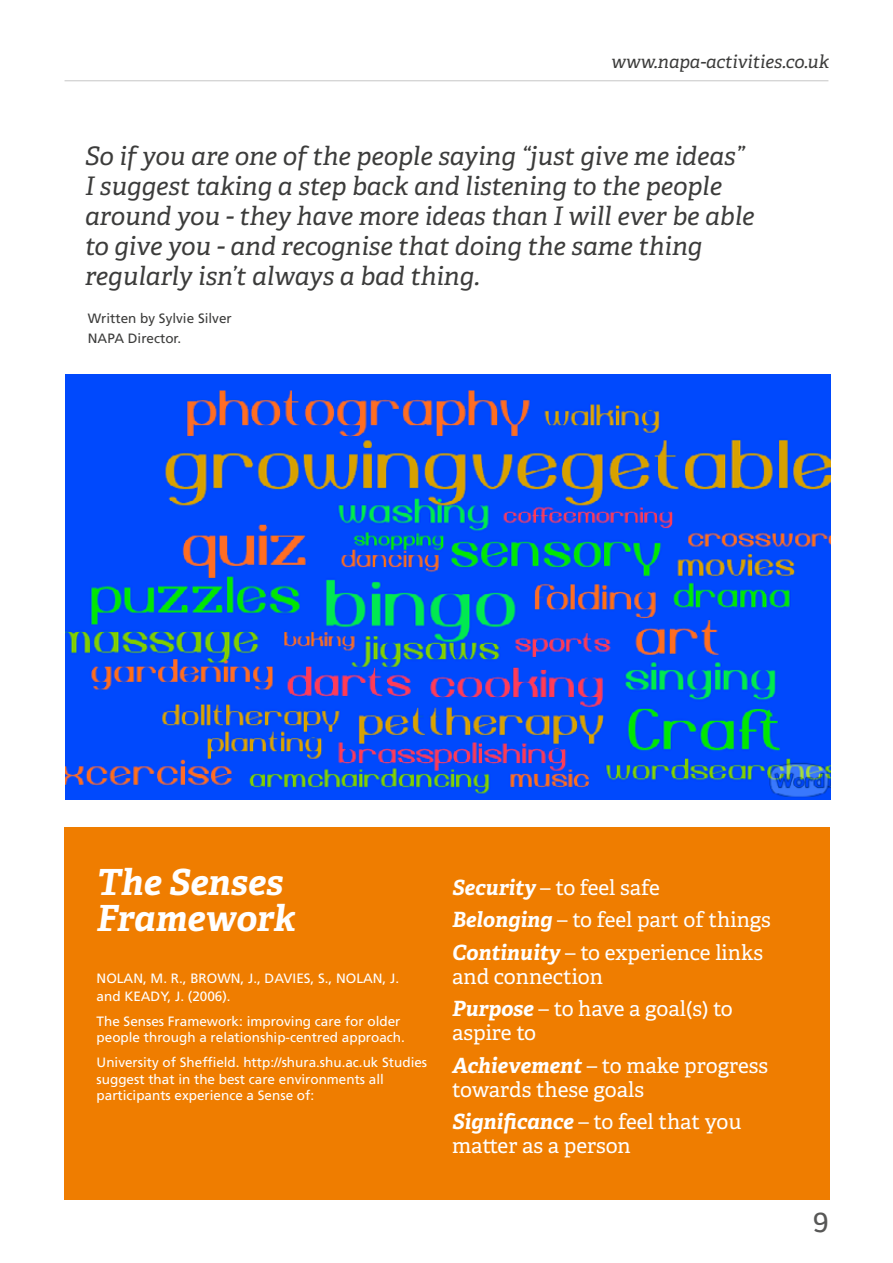
<style>
.page{position:relative;width:893px;height:1263px;background:#fff}
.page>*{position:absolute;margin:0;border:0;box-sizing:border-box;transform-origin:0 0}
.t1{font:italic 700 36px/36px "Adelle";color:#fff}
.t2{font:30px "Adelle";color:#575756}
.t3{font:italic 25.5px/30px "Adelle";color:#3c3c3b}
.t4{font:21px/32.5px "Adelle";color:#fff}
.t5{font:italic 18px "Adelle";color:#3c3c3b}
.t6{font:13.5px/16.5px "Frutiger LT Com";color:#fff}
.t7{font:13.5px/20.7px "Frutiger LT Com";color:#3c3c3b}
.s1{font-weight:700;font-style:italic}
</style>
<div class="page">
<hr style="left:65px;top:80px;width:763px;height:1px;background:#c6c6c6">
<div style="left:64px;top:827px;width:765px;height:373px;background:#ef7d00"></div>
<img style="left:65px;top:374px;width:766px;height:425px">
<h3 class="t5" style="left:611px;top:49px;width:219px">www.napa-activities.co.uk</h3>
<p class="t3" style="left:85px;top:139px;width:671px">So if you are one of the people saying “just give me ideas” I suggest taking a step back and listening to the people around you - they have more ideas than I will ever be able to give you - and recognise that doing the same thing regularly isn’t always a bad thing.</p>
<p class="t7" style="left:88px;top:308px;width:145px">Written by Sylvie Silver<br>NAPA Director.</p>
<h1 class="t1" style="left:97px;top:863px;width:200px">The Senses<br>Framework</h1>
<p class="t6" style="left:97px;top:969px;width:304px;line-height:18px">NOLAN, M. R., BROWN, J., DAVIES, S., NOLAN, J. and KEADY, J. (2006).</p>
<p class="t6" style="left:97px;top:1013px;width:310px">The Senses Framework: improving care for older people through a relationship-centred approach.</p>
<p class="t6" style="left:97px;top:1054px;width:332px">University of Sheffield. http://shura.shu.ac.uk Studies suggest that in the best care environments all participants experience a Sense of:</p>
<h3 class="t4" style="left:452px;top:870px;width:320px"><span class="s1">Security</span> – to feel safe<br><span class="s1">Belonging</span> – to feel part of things<br><span class="s1">Continuity</span> – to experience links</h3>
<h3 class="t4" style="left:452px;top:959px;width:282px">and connection<br><span class="s1">Purpose</span> – to have a goal(s) to</h3>
<h3 class="t4" style="left:452px;top:1016px;width:317px">aspire to<br><span class="s1">Achievement</span> – to make progress</h3>
<h3 class="t4" style="left:452px;top:1072px;width:291px">towards these goals<br><span class="s1">Significance</span> – to feel that you</h3>
<h3 class="t4" style="left:452px;top:1129px;width:180px">matter as a person</h3>
<h2 class="t2" style="left:813px;top:1198px;width:18px">9</h2>
</div>
